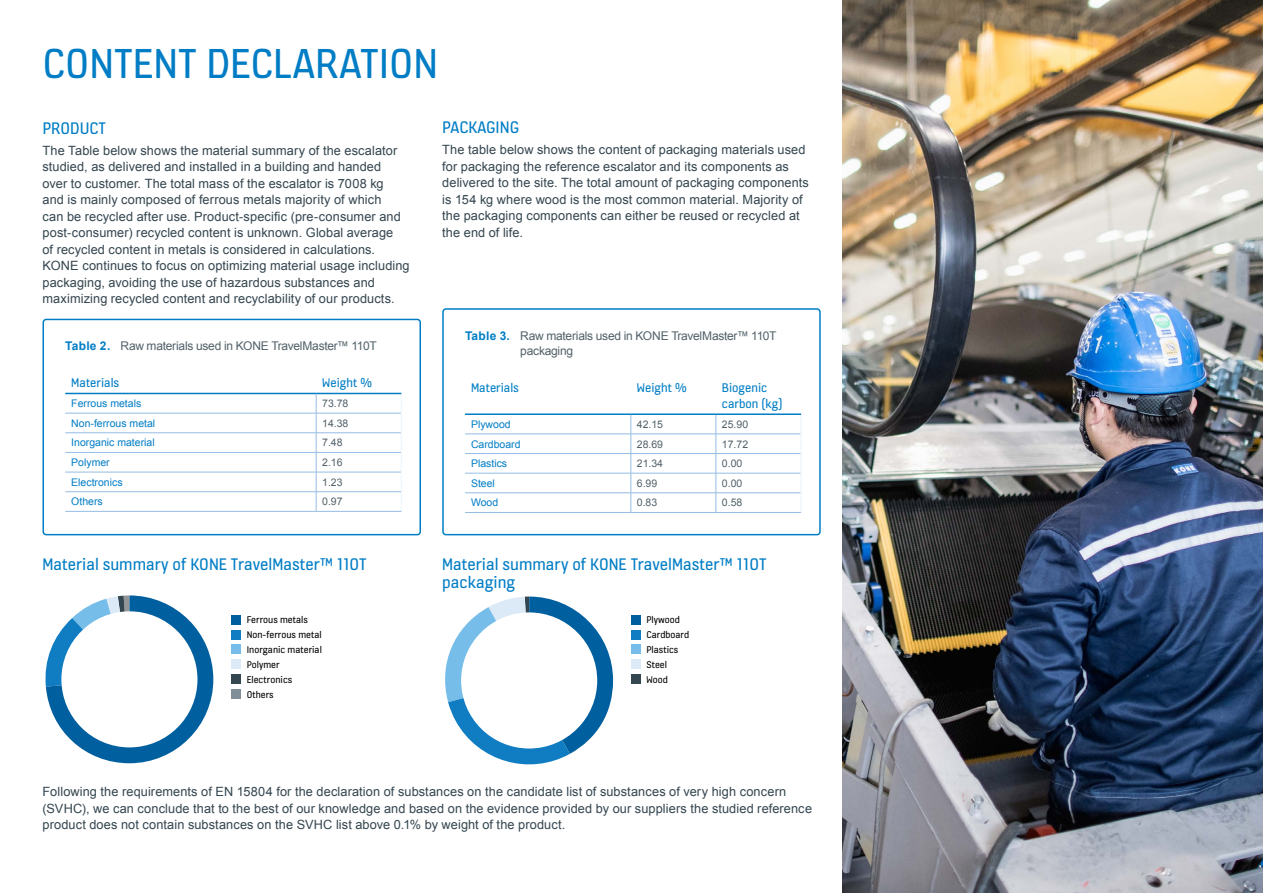
<style>
.page{position:relative;width:1263px;height:893px;background:#fff}
.page>*{position:absolute;margin:0;border:0;box-sizing:border-box;transform-origin:0 0}
.t1{font:45px "KONE Information v 13";color:#007dc5}
.t2{font:18px/18px "KONE Information v 13";color:#007dc5}
.t3{font:13.5px/16.2px "KONE Information v 13";color:#007dc5}
.t4{font:12.75px/16.5px "Arial";letter-spacing:.01em;color:#34454f}
.t5{font:12px/15px "Arial";letter-spacing:-.02em;color:#526169}
.t6{font:10.5px/15px "KONE Information v 13";color:#000}
.t7{font:10.5px "Arial";color:#007dc5}
.t8{font:10.5px "Arial";color:#526169}
.s1{font-weight:700;color:#007dc5}
</style>
<div class="page">
<hr style="left:65px;top:393px;width:251px;height:1px;background:#007dc5">
<hr style="left:316px;top:393px;width:85px;height:1px;background:#007dc5">
<hr style="left:65px;top:413px;width:251px;height:1px;background:#94bce4">
<hr style="left:316px;top:413px;width:85px;height:1px;background:#94bce4">
<hr style="left:65px;top:432px;width:251px;height:1px;background:#94bce4">
<hr style="left:316px;top:432px;width:85px;height:1px;background:#94bce4">
<hr style="left:65px;top:452px;width:251px;height:1px;background:#94bce4">
<hr style="left:316px;top:452px;width:85px;height:1px;background:#94bce4">
<hr style="left:65px;top:472px;width:251px;height:1px;background:#94bce4">
<hr style="left:316px;top:472px;width:85px;height:1px;background:#94bce4">
<svg style="left:316px;top:394px;width:1px;height:117px"></svg>
<svg style="left:401px;top:394px;width:1px;height:117px"></svg>
<hr style="left:65px;top:491px;width:251px;height:1px;background:#94bce4">
<hr style="left:316px;top:491px;width:85px;height:1px;background:#94bce4">
<hr style="left:65px;top:511px;width:251px;height:1px;background:#94bce4">
<hr style="left:316px;top:511px;width:85px;height:1px;background:#94bce4">
<div style="left:43px;top:319px;width:378px;height:216px;border:2px solid #007dc5;border-radius:3px"></div>
<hr style="left:465px;top:413px;width:166px;height:2px;background:#007dc5">
<hr style="left:631px;top:413px;width:85px;height:2px;background:#007dc5">
<hr style="left:716px;top:413px;width:85px;height:2px;background:#007dc5">
<hr style="left:465px;top:434px;width:166px;height:1px;background:#94bce4">
<hr style="left:631px;top:434px;width:85px;height:1px;background:#94bce4">
<hr style="left:716px;top:434px;width:85px;height:1px;background:#94bce4">
<hr style="left:465px;top:453px;width:166px;height:1px;background:#94bce4">
<hr style="left:631px;top:453px;width:85px;height:1px;background:#94bce4">
<hr style="left:716px;top:453px;width:85px;height:1px;background:#94bce4">
<hr style="left:465px;top:473px;width:166px;height:1px;background:#94bce4">
<hr style="left:631px;top:473px;width:85px;height:1px;background:#94bce4">
<hr style="left:716px;top:473px;width:85px;height:1px;background:#94bce4">
<hr style="left:465px;top:493px;width:166px;height:1px;background:#94bce4">
<hr style="left:631px;top:493px;width:85px;height:1px;background:#94bce4">
<svg style="left:631px;top:415px;width:1px;height:97px"></svg>
<hr style="left:716px;top:493px;width:85px;height:1px;background:#94bce4">
<svg style="left:716px;top:415px;width:1px;height:97px"></svg>
<hr style="left:465px;top:512px;width:166px;height:1px;background:#94bce4">
<hr style="left:631px;top:512px;width:85px;height:1px;background:#94bce4">
<hr style="left:716px;top:512px;width:85px;height:1px;background:#94bce4">
<div style="left:442px;top:308px;width:379px;height:227px;border:2px solid #007dc5;border-radius:3px"></div>
<svg style="left:45px;top:595px;width:168px;height:168px"></svg>
<div style="left:61px;top:611px;width:136px;height:136px;background:#fff;border-radius:50%"></div>
<div style="left:232px;top:615px;width:9px;height:9px;background:#005f9e"></div>
<div style="left:232px;top:645px;width:9px;height:9px;background:#76bee9"></div>
<div style="left:232px;top:630px;width:9px;height:9px;background:#107dc2"></div>
<div style="left:232px;top:660px;width:9px;height:9px;background:#dce9f7"></div>
<div style="left:232px;top:675px;width:9px;height:9px;background:#34464f"></div>
<div style="left:232px;top:690px;width:9px;height:9px;background:#808f97"></div>
<svg style="left:445px;top:597px;width:168px;height:168px"></svg>
<div style="left:461px;top:612px;width:136px;height:136px;background:#fff;border-radius:50%"></div>
<div style="left:631px;top:615px;width:10px;height:9px;background:#005f9e"></div>
<div style="left:631px;top:645px;width:10px;height:9px;background:#76bee9"></div>
<div style="left:631px;top:630px;width:10px;height:9px;background:#107dc2"></div>
<div style="left:631px;top:660px;width:10px;height:9px;background:#dce9f7"></div>
<div style="left:631px;top:675px;width:10px;height:9px;background:#34464f"></div>
<img style="left:843px;top:0;width:420px;height:893px">
<h1 class="t1" style="left:43px;top:34px;width:397px">CONTENT DECLARATION</h1>
<h2 class="t2" style="left:43px;top:119px;width:65px">PRODUCT</h2>
<p class="t4" style="left:43px;top:142px;width:369px">The Table below shows the material summary of the escalator studied, as delivered and installed in a building and handed<br>over to customer. The total mass of the escalator is 7008 kg<br>and is mainly composed of ferrous metals majority of which<br>can be recycled after use. Product-specific (pre-consumer and post-consumer) recycled content is unknown. Global average<br>of recycled content in metals is considered in calculations.<br>KONE continues to focus on optimizing material usage including packaging, avoiding the use of hazardous substances and maximizing recycled content and recyclability of our products.</p>
<p class="t5" style="left:65px;top:339px;width:313px"><span class="s1">Table 2.</span> Raw materials used in KONE TravelMaster™ 110T</p>
<p class="t3" style="left:71px;top:374px;width:50px">Materials</p>
<p class="t3" style="left:322px;top:374px;width:52px">Weight %</p>
<p class="t7" style="left:71px;top:397px;width:72px">Ferrous metals</p>
<p class="t8" style="left:322px;top:397px;width:28px">73.78</p>
<p class="t7" style="left:71px;top:416px;width:86px">Non-ferrous metal</p>
<p class="t8" style="left:322px;top:416px;width:28px">14.38</p>
<p class="t7" style="left:71px;top:436px;width:85px">Inorganic material</p>
<p class="t8" style="left:322px;top:436px;width:22px">7.48</p>
<p class="t7" style="left:71px;top:455px;width:40px">Polymer</p>
<p class="t8" style="left:322px;top:455px;width:22px">2.16</p>
<p class="t7" style="left:71px;top:475px;width:53px">Electronics</p>
<p class="t8" style="left:322px;top:475px;width:22px">1.23</p>
<p class="t7" style="left:71px;top:495px;width:33px">Others</p>
<p class="t8" style="left:322px;top:495px;width:22px">0.97</p>
<h2 class="t2" style="left:43px;top:555px;width:326px">Material summary of KONE TravelMaster™ 110T</h2>
<p class="t6" style="left:247px;top:611px;width:77px">Ferrous metals<br>Non-ferrous metal<br>Inorganic material<br>Polymer<br>Electronics<br>Others</p>
<h2 class="t2" style="left:442px;top:118px;width:78px">PACKAGING</h2>
<p class="t4" style="left:442px;top:141px;width:368px">The table below shows the content of packaging materials used for packaging the reference escalator and its components as delivered to the site. The total amount of packaging components is 154 kg where wood is the most common material. Majority of the packaging components can either be reused or recycled at the end of life.</p>
<p class="t5" style="left:520px;top:328px;width:258px;text-indent:-55px"><span class="s1">Table 3.</span> Raw materials used in KONE TravelMaster™ 110T packaging</p>
<p class="t3" style="left:471px;top:379px;width:50px">Materials</p>
<p class="t3" style="left:637px;top:379px;width:52px">Weight %</p>
<p class="t3" style="left:722px;top:379px;width:62px">Biogenic carbon (kg)</p>
<p class="t7" style="left:471px;top:417px;width:41px">Plywood</p>
<p class="t8" style="left:637px;top:417px;width:28px">42.15</p>
<p class="t8" style="left:722px;top:417px;width:28px">25.90</p>
<p class="t7" style="left:471px;top:437px;width:51px">Cardboard</p>
<p class="t8" style="left:637px;top:437px;width:28px">28.69</p>
<p class="t8" style="left:722px;top:437px;width:28px">17.72</p>
<p class="t7" style="left:471px;top:457px;width:38px">Plastics</p>
<p class="t8" style="left:637px;top:457px;width:28px">21.34</p>
<p class="t8" style="left:722px;top:457px;width:22px">0.00</p>
<p class="t7" style="left:471px;top:476px;width:25px">Steel</p>
<p class="t8" style="left:637px;top:476px;width:22px">6.99</p>
<p class="t8" style="left:722px;top:476px;width:22px">0.00</p>
<p class="t7" style="left:471px;top:496px;width:29px">Wood</p>
<p class="t8" style="left:637px;top:496px;width:22px">0.83</p>
<p class="t8" style="left:722px;top:496px;width:22px">0.58</p>
<h2 class="t2" style="left:442px;top:555px;width:326px">Material summary of KONE TravelMaster™ 110T packaging</h2>
<p class="t6" style="left:646px;top:611px;width:44px">Plywood<br>Cardboard<br>Plastics<br>Steel<br>Wood</p>
<p class="t4" style="left:43px;top:784px;width:771px">Following the requirements of EN 15804 for the declaration of substances on the candidate list of substances of very high concern (SVHC), we can conclude that to the best of our knowledge and based on the evidence provided by our suppliers the studied reference product does not contain substances on the SVHC list above 0.1% by weight of the product.</p>
<p class="t6" style="left:60px;top:784px;width:76px">Non-ferrous metal<br>Polymer<br>Electronics</p>
<p class="t6" style="left:460px;top:784px;width:44px">Plastics<br>Cardboard<br>Metals</p>
</div>
